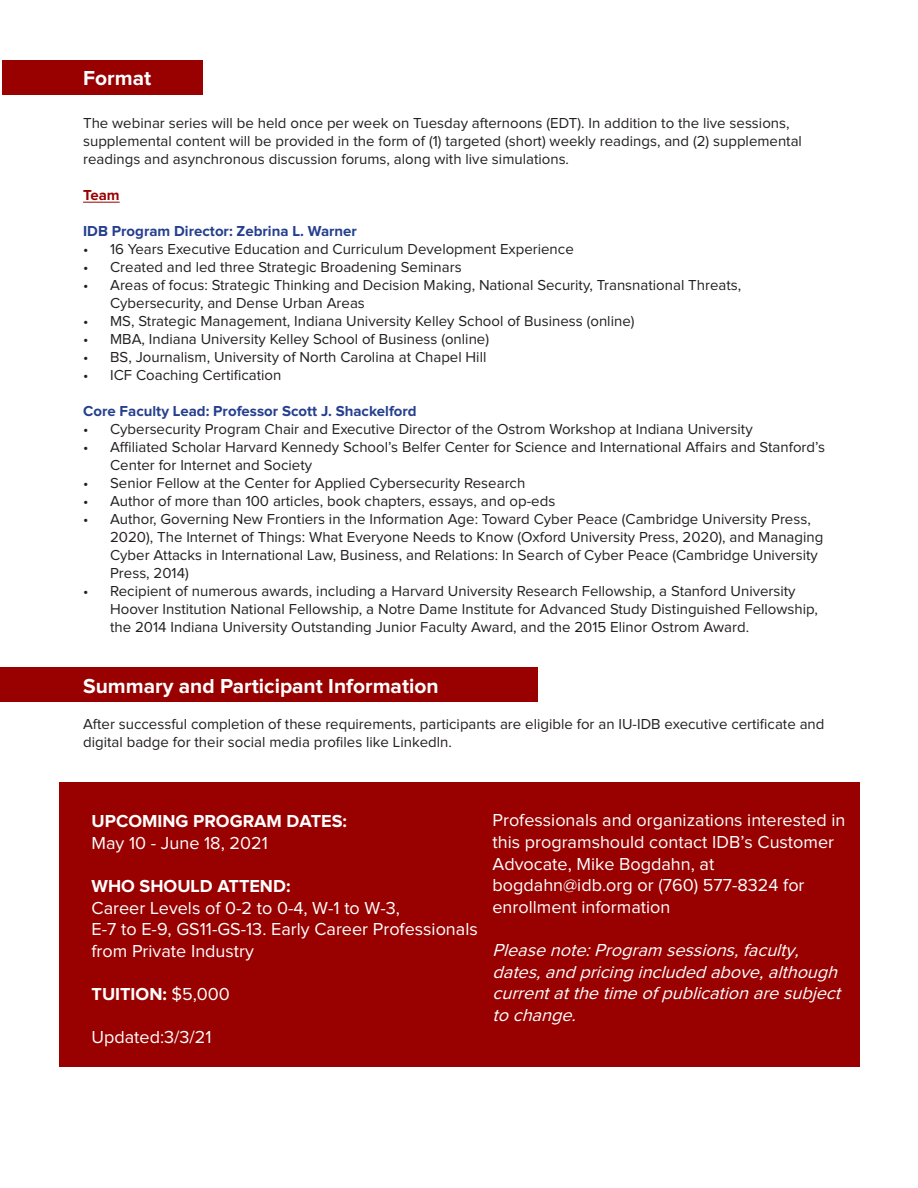
<style>
.page{position:relative;width:918px;height:1188px;background:#fff}
.page>*{position:absolute;margin:0;border:0;box-sizing:border-box;transform-origin:0 0}
.t1{font:700 21px "Proxima Nova";color:#fff}
.t2{font:18px/21.6px "Proxima Nova";color:#fff}
.t3{font:italic 18px/21.6px "Proxima Nova";color:#fff}
.t4{font:700 18px "Proxima Nova";color:#fff}
.t5{font:15px/18px "Proxima Nova";color:#231f20}
.t6{font:700 15px "Proxima Nova";color:#253f8e}
.t7{font:700 15px "Proxima Nova";color:#900}
.s1{font-weight:400}
</style>
<div class="page">
<div style="left:59px;top:782px;width:800px;height:284px;background:#900"></div>
<div style="left:0;top:667px;width:538px;height:35px;background:#900"></div>
<div style="left:2px;top:60px;width:200px;height:35px;background:#900"></div>
<hr style="left:83px;top:202px;width:37px;height:1px;background:#900">
<h1 class="t1" style="left:83px;top:69px;width:70px">Format</h1>
<p class="t5" style="left:83px;top:115px;width:720px">The webinar series will be held once per week on Tuesday afternoons (EDT). In addition to the live sessions, supplemental content will be provided in the form of (1) targeted (short) weekly readings, and (2) supplemental readings and asynchronous discussion forums, along with live simulations.</p>
<p class="t7" style="left:83px;top:189px;width:38px">Team</p>
<p class="t6" style="left:83px;top:225px;width:275px">IDB Program Director: Zebrina L. Warner</p>
<p class="t5" style="left:83px;top:241px;width:492px">• 16 Years Executive Education and Curriculum Development Experience</p>
<p class="t5" style="left:83px;top:259px;width:380px">• Created and led three Strategic Broadening Seminars</p>
<p class="t5" style="left:110px;top:277px;width:633px;text-indent:-27px">• Areas of focus: Strategic Thinking and Decision Making, National Security, Transnational Threats,<br>Cybersecurity, and Dense Urban Areas</p>
<p class="t5" style="left:83px;top:313px;width:553px">• MS, Strategic Management, Indiana University Kelley School of Business (online)</p>
<p class="t5" style="left:83px;top:331px;width:407px">• MBA, Indiana University Kelley School of Business (online)</p>
<p class="t5" style="left:83px;top:349px;width:405px">• BS, Journalism, University of North Carolina at Chapel Hill</p>
<p class="t5" style="left:83px;top:367px;width:200px">• ICF Coaching Certification</p>
<p class="t6" style="left:83px;top:405px;width:335px">Core Faculty Lead: Professor Scott J. Shackelford</p>
<p class="t5" style="left:83px;top:421px;width:671px">• Cybersecurity Program Chair and Executive Director of the Ostrom Workshop at Indiana University</p>
<p class="t5" style="left:110px;top:439px;width:716px;text-indent:-27px">• Affiliated Scholar Harvard Kennedy School’s Belfer Center for Science and International Affairs and Stanford’s<br>Center for Internet and Society</p>
<p class="t5" style="left:83px;top:475px;width:444px">• Senior Fellow at the Center for Applied Cybersecurity Research</p>
<p class="t5" style="left:83px;top:493px;width:474px">• Author of more than 100 articles, book chapters, essays, and op-eds</p>
<p class="t5" style="left:110px;top:511px;width:715px;text-indent:-27px">• Author, Governing New Frontiers in the Information Age: Toward Cyber Peace (Cambridge University Press, 2020), The Internet of Things: What Everyone Needs to Know (Oxford University Press, 2020), and Managing Cyber Attacks in International Law, Business, and Relations: In Search of Cyber Peace (Cambridge University Press, 2014)</p>
<p class="t5" style="left:110px;top:583px;width:709px;text-indent:-27px">• Recipient of numerous awards, including a Harvard University Research Fellowship, a Stanford University<br>Hoover Institution National Fellowship, a Notre Dame Institute for Advanced Study Distinguished Fellowship, the 2014 Indiana University Outstanding Junior Faculty Award, and the 2015 Elinor Ostrom Award.</p>
<h1 class="t1" style="left:83px;top:678px;width:357px">Summary and Participant Information</h1>
<p class="t5" style="left:83px;top:716px;width:743px">After successful completion of these requirements, participants are eligible for an IU-IDB executive certificate and digital badge for their social media profiles like Linkedln.</p>
<p class="t4" style="left:92px;top:814px;width:257px">UPCOMING PROGRAM DATES:</p>
<p class="t2" style="left:92px;top:833px;width:178px">May 10 - June 18, 2021</p>
<p class="t4" style="left:92px;top:878px;width:200px">WHO SHOULD ATTEND:</p>
<p class="t2" style="left:92px;top:898px;width:388px">Career Levels of 0-2 to 0-4, W-1 to W-3,<br>E-7 to E-9, GS11-GS-13. Early Career Professionals from Private Industry</p>
<p class="t4" style="left:92px;top:986px;width:140px">TUITION: <span class="s1">$5,000</span></p>
<p class="t2" style="left:92px;top:1027px;width:121px">Updated:3/3/21</p>
<p class="t2" style="left:493px;top:810px;width:355px">Professionals and organizations interested in this programshould contact IDB’s Customer Advocate, Mike Bogdahn, at bogdahn@idb.org or (760) 577-8324 for enrollment information</p>
<p class="t3" style="left:493px;top:940px;width:354px">Please note:Program sessions,faculty, dates,and pricing included above,although currentatthe time of publication are subject to change.</p>
</div>
